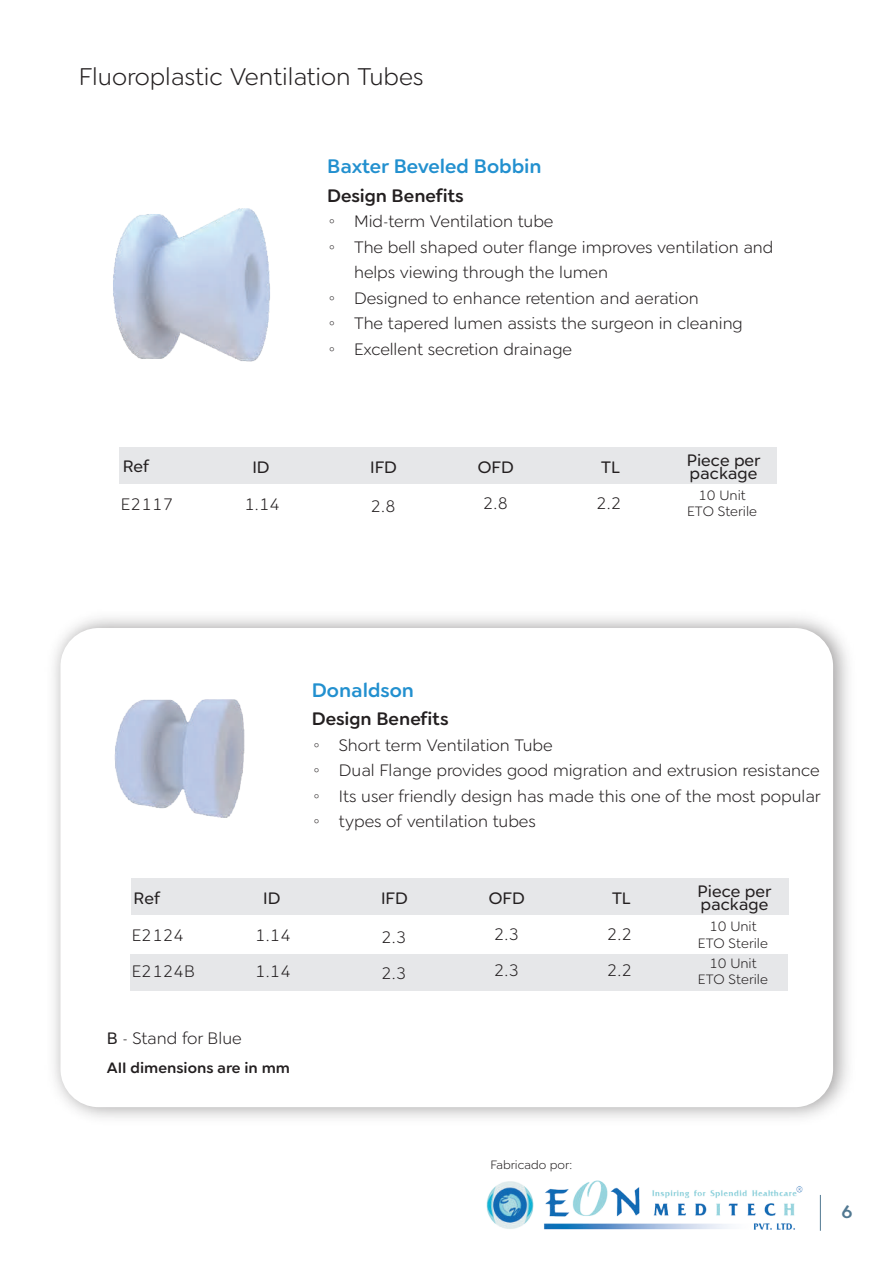
<style>
.page{position:relative;width:893px;height:1263px;background:#fff}
.page>*{position:absolute;margin:0;border:0;box-sizing:border-box;transform-origin:0 0}
.t1{font:300 24px "Cerco";color:#231f20}
.t2{font:500 19.5px "Cerco";color:#2290cf}
.t3{font:500 18px "Cerco";color:#231f20}
.t4{font:500 18px "Cerco";color:#517891}
.t5{font:300 16.5px/25.5px "Cerco";color:#231f20}
.t6{font:16.5px/13.5px "Cerco";color:#231f20}
.t7{font:500 15px "Cerco";color:#231f20}
.t8{font:300 13.5px/16.2px "Cerco";color:#231f20;text-align:center}
.t9{font:300 12px "Cerco";color:#231f20}
.s1{font-weight:400}
</style>
<div class="page">
<div style="left:120px;top:447px;width:657px;height:37px;background:#e6e7e9"></div>
<div style="left:131px;top:879px;width:657px;height:36px;background:#e6e7e9"></div>
<div style="left:131px;top:955px;width:657px;height:36px;background:#e6e7e9"></div>
<img style="left:113px;top:208px;width:157px;height:153px">
<img style="left:114px;top:699px;width:131px;height:119px">
<hr style="left:820px;top:1195px;width:1px;height:36px;background:#517891">
<img style="left:486px;top:1180px;width:317px;height:50px">
<h1 class="t1" style="left:79px;top:59px;width:346px">Fluoroplastic Ventilation Tubes</h1>
<p class="t2" style="left:327px;top:151px;width:216px">Baxter Beveled Bobbin</p>
<p class="t3" style="left:327px;top:181px;width:138px">Design Benefits</p>
<p class="t5" style="left:327px;top:208px;width:228px">◦ Mid-term Ventilation tube</p>
<p class="t5" style="left:327px;top:233px;width:448px">◦ The bell shaped outer flange improves ventilation and</p>
<p class="t5" style="left:354px;top:259px;width:256px">helps viewing through the lumen</p>
<p class="t5" style="left:327px;top:284px;width:373px">◦ Designed to enhance retention and aeration</p>
<p class="t5" style="left:327px;top:310px;width:417px">◦ The tapered lumen assists the surgeon in cleaning</p>
<p class="t5" style="left:327px;top:335px;width:247px">◦ Excellent secretion drainage</p>
<p class="t6" style="left:123px;top:459px;width:28px">Ref</p>
<p class="t6" style="left:252px;top:459px;width:19px">ID</p>
<p class="t6" style="left:601px;top:459px;width:20px">TL</p>
<p class="t6" style="left:687px;top:452px;width:75px">Piece per package</p>
<p class="t6" style="left:370px;top:459px;width:28px">IFD</p>
<p class="t6" style="left:478px;top:459px;width:37px">OFD</p>
<p class="t5" style="left:121px;top:490px;width:54px">E2117</p>
<p class="t5" style="left:244px;top:490px;width:38px">1.14</p>
<p class="t5" style="left:370px;top:492px;width:27px">2.8</p>
<p class="t5" style="left:483px;top:490px;width:27px">2.8</p>
<p class="t5" style="left:596px;top:490px;width:27px">2.2</p>
<p class="t8" style="left:687px;top:487px;width:72px">10 Unit<br>ETO Sterile</p>
<p class="t2" style="left:312px;top:675px;width:104px">Donaldson</p>
<p class="t3" style="left:312px;top:705px;width:138px">Design Benefits</p>
<p class="t5" style="left:312px;top:731px;width:510px">◦ Short term Ventilation Tube<br>◦ Dual Flange provides good migration and extrusion resistance ◦ Its user friendly design has made this one of the most popular ◦ types of ventilation tubes</p>
<p class="t6" style="left:134px;top:890px;width:28px">Ref</p>
<p class="t6" style="left:263px;top:890px;width:19px">ID</p>
<p class="t6" style="left:612px;top:890px;width:20px">TL</p>
<p class="t6" style="left:698px;top:883px;width:75px">Piece per package</p>
<p class="t6" style="left:381px;top:890px;width:28px">IFD</p>
<p class="t6" style="left:489px;top:890px;width:37px">OFD</p>
<p class="t5" style="left:132px;top:921px;width:54px">E2124</p>
<p class="t5" style="left:255px;top:921px;width:38px">1.14</p>
<p class="t5" style="left:381px;top:923px;width:27px">2.3</p>
<p class="t5" style="left:494px;top:921px;width:27px">2.3</p>
<p class="t5" style="left:607px;top:921px;width:27px">2.2</p>
<p class="t8" style="left:698px;top:918px;width:72px">10 Unit<br>ETO Sterile</p>
<p class="t5" style="left:132px;top:958px;width:65px">E2124B</p>
<p class="t5" style="left:255px;top:958px;width:38px">1.14</p>
<p class="t5" style="left:381px;top:960px;width:27px">2.3</p>
<p class="t5" style="left:494px;top:957px;width:27px">2.3</p>
<p class="t5" style="left:607px;top:957px;width:27px">2.2</p>
<p class="t8" style="left:698px;top:954px;width:72px">10 Unit<br>ETO Sterile</p>
<p class="t5" style="left:107px;top:1025px;width:137px"><span class="s1">B</span> - Stand for Blue</p>
<p class="t7" style="left:107px;top:1056px;width:185px">AII dimensions are in mm</p>
<p class="t9" style="left:490px;top:1155px;width:84px">Fabricado por:</p>
<p class="t4" style="left:841px;top:1197px;width:13px">6</p>
</div>
